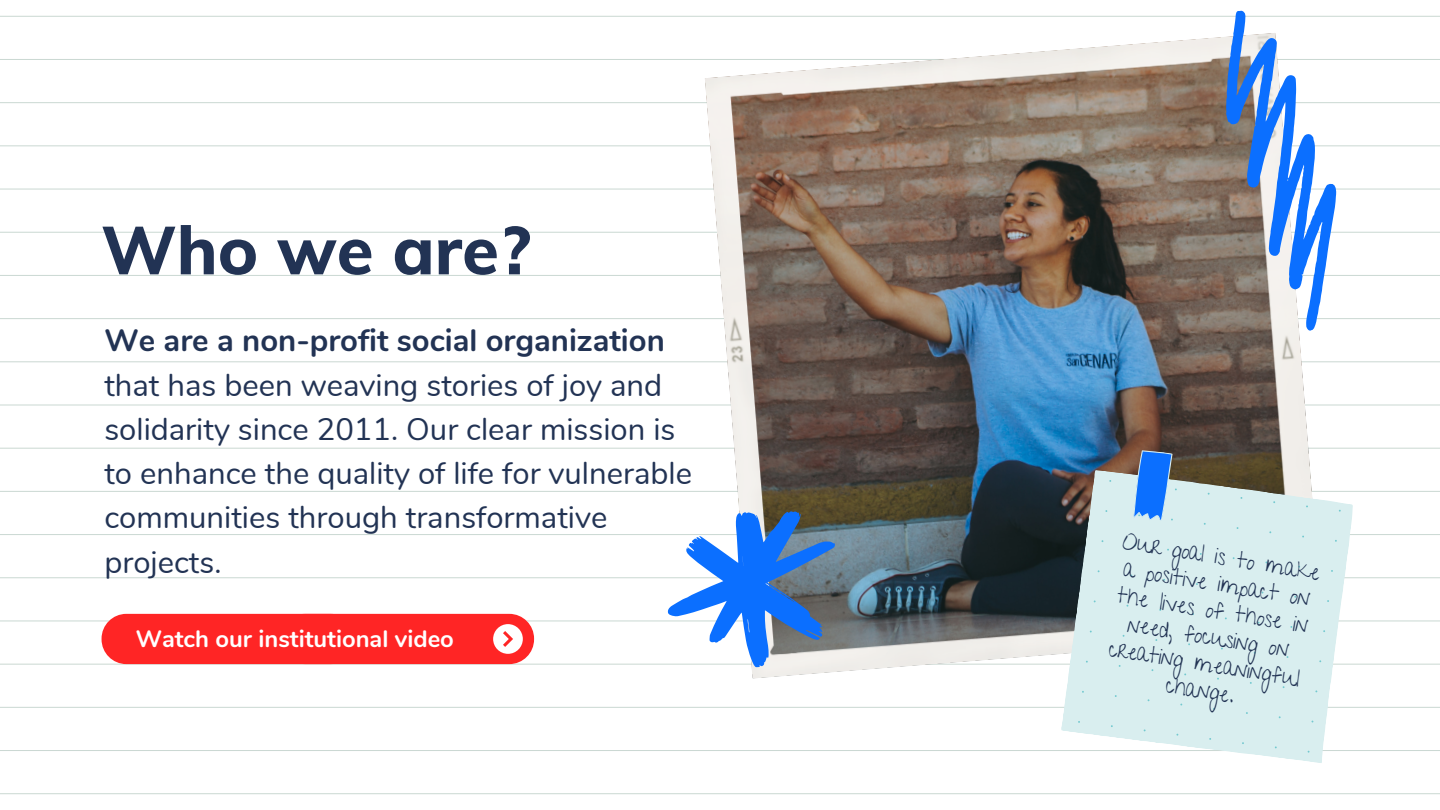
<style>
.page{position:relative;width:1440px;height:810px;background:#fff}
.page>*{position:absolute;margin:0;border:0;box-sizing:border-box;transform-origin:0 0}
.t1{font:800 67px "Muli";color:#223354}
.t2{font:31px/44.2px "Nunito";color:#223354}
.t3{font:700 23.8px "Nunito";color:#fff}
.t4{font:22.6px/27px "Give You Glory";color:#223354}
.s1{font-weight:700}
</style>
<div class="page">
<hr style="left:0;top:16px;width:1440px;height:1px;background:#cad8d2">
<hr style="left:0;top:59px;width:1440px;height:1px;background:#cad8d2">
<hr style="left:0;top:102px;width:1440px;height:1px;background:#cad8d2">
<hr style="left:0;top:145px;width:1440px;height:1px;background:#cad8d2">
<hr style="left:0;top:189px;width:1440px;height:1px;background:#cad8d2">
<hr style="left:0;top:232px;width:1440px;height:1px;background:#cad8d2">
<hr style="left:0;top:275px;width:1440px;height:1px;background:#cad8d2">
<hr style="left:0;top:318px;width:1440px;height:1px;background:#cad8d2">
<hr style="left:0;top:361px;width:1440px;height:1px;background:#cad8d2">
<hr style="left:0;top:405px;width:1440px;height:1px;background:#cad8d2">
<hr style="left:0;top:448px;width:1440px;height:1px;background:#cad8d2">
<hr style="left:0;top:491px;width:1440px;height:1px;background:#cad8d2">
<hr style="left:0;top:534px;width:1440px;height:1px;background:#cad8d2">
<hr style="left:0;top:577px;width:1440px;height:1px;background:#cad8d2">
<hr style="left:0;top:621px;width:1440px;height:1px;background:#cad8d2">
<hr style="left:0;top:664px;width:1440px;height:1px;background:#cad8d2">
<hr style="left:0;top:707px;width:1440px;height:1px;background:#cad8d2">
<hr style="left:0;top:750px;width:1440px;height:1px;background:#cad8d2">
<hr style="left:0;top:793px;width:1440px;height:1px;background:#cad8d2">
<img style="left:705px;top:40px;width:618px;height:639px">
<svg style="left:657px;top:502px;width:192px;height:175px"></svg>
<svg style="left:1180px;top:10px;width:206px;height:324px"></svg>
<svg style="left:1061px;top:443px;width:298px;height:320px;background:#ccdbdb"></svg>
<svg style="left:1133px;top:450px;width:39px;height:72px;background:#498ce8"></svg>
<div style="left:102px;top:614px;width:253px;height:50px;background:#ff2525;border-radius:25px"></div>
<div style="left:280px;top:614px;width:254px;height:50px;background:#ff2525;border-radius:25px"></div>
<div style="left:493px;top:624px;width:30px;height:30px;background:#fff;border-radius:50%"></div>
<svg style="left:503px;top:631px;width:10px;height:16px"></svg>
<p class="t1" style="left:101px;top:207px;width:431px">Who we are?</p>
<p class="t2" style="left:104px;top:319px;width:589px"><span class="s1">We are a non-profit social organization </span>that has been weaving stories of joy and solidarity since 2011. Our clear mission is to enhance the quality of life for vulnerable communities through transformative projects.</p>
<p class="t3" style="left:136px;top:623px;width:320px">Watch our institutional video</p>
<p class="t4" style="left:1125px;top:528px;width:196px;rotate:9deg">Our goal<br>a positive impact on</p>
<p class="t4" style="left:1218px;top:542px;width:107px;rotate:9deg">is to make</p>
<p class="t4" style="left:1119px;top:582px;width:195px;text-align:center;rotate:9deg">the lives of those in need, focusing on creating meaningful change.</p>
</div>
